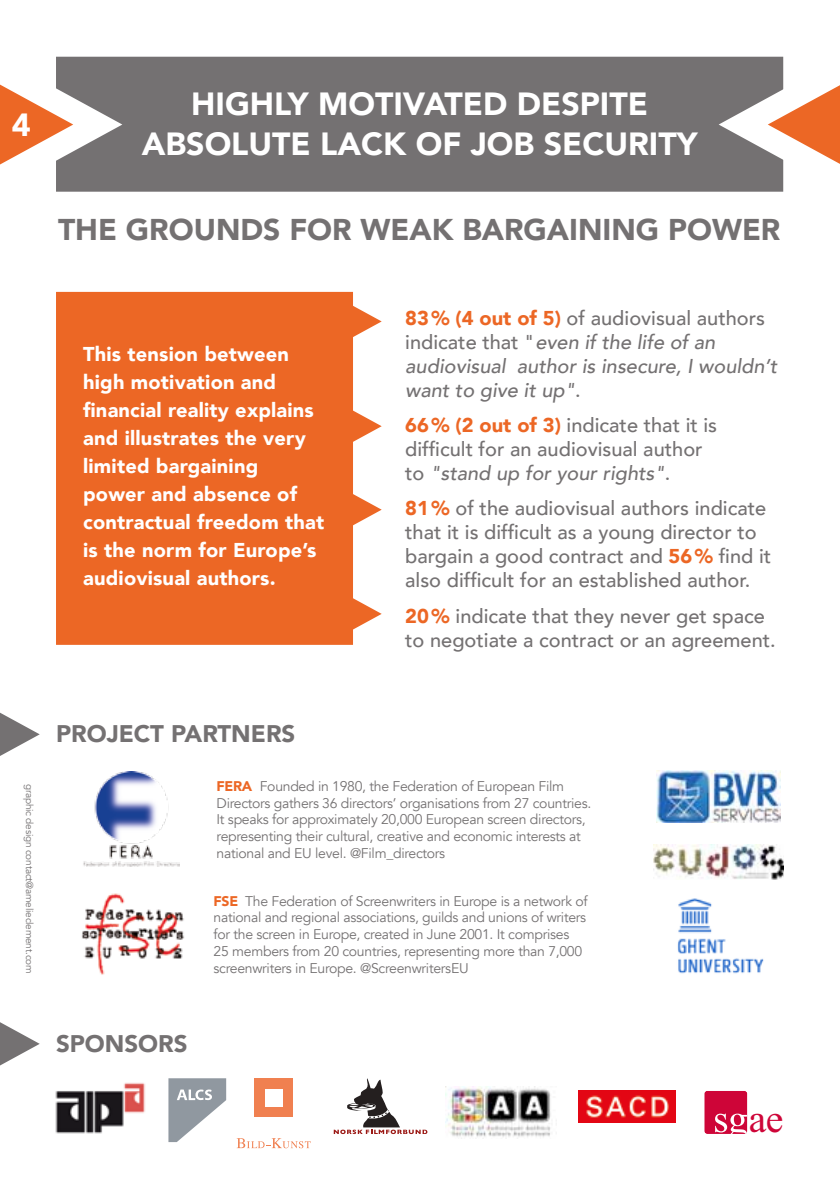
<style>
.page{position:relative;width:840px;height:1191px;background:#fff}
.page>*{position:absolute;margin:0;border:0;box-sizing:border-box;transform-origin:0 0}
.t1{font:39.6px "Times New Roman";color:#ce0538}
.t2{font:900 32px "Avenir";color:#fff}
.t3{font:900 30px "Avenir";color:#747172}
.t4{font:900 24px "Avenir";color:#747172}
.t5{font:500 20px/24px "Avenir";color:#747172}
.t6{font:900 20px/28px "Avenir";letter-spacing:.01em;color:#fff}
.t7{font:italic 500 20px/24px "Avenir";color:#747172}
.t8{font:14px/16.8px "Avenir";letter-spacing:-.02em;color:#747172}
.t9{font:10px "Avenir";letter-spacing:-.02em;color:#747172}
.s1{font-weight:900;font-style:normal;color:#ec6725}
.s2{font-style:normal}
.s3{font-weight:900;color:#ec6725}
.s4{font-style:italic}
</style>
<div class="page">
<div style="left:56px;top:57px;width:726px;height:135px;background:#747172;border:2px solid #747172"></div>
<div style="left:56px;top:292px;width:297px;height:353px;background:#ec6725"></div>
<svg style="left:350px;top:295px;width:31px;height:53px"></svg>
<svg style="left:350px;top:399px;width:31px;height:54px"></svg>
<svg style="left:0;top:712px;width:40px;height:44px"></svg>
<svg style="left:350px;top:483px;width:31px;height:53px"></svg>
<svg style="left:350px;top:587px;width:31px;height:53px"></svg>
<img style="left:83px;top:771px;width:96px;height:95px">
<img style="left:81px;top:893px;width:104px;height:82px">
<img style="left:656px;top:771px;width:123px;height:52px">
<img style="left:653px;top:844px;width:130px;height:36px">
<img style="left:677px;top:898px;width:87px;height:76px">
<svg style="left:0;top:82px;width:122px;height:85px"></svg>
<svg style="left:719px;top:82px;width:120px;height:85px"></svg>
<svg style="left:0;top:1022px;width:40px;height:43px"></svg>
<svg style="left:704px;top:1091px;width:43px;height:43px;background:#d42954"></svg>
<svg style="left:168px;top:1078px;width:58px;height:64px"></svg>
<img style="left:445px;top:1086px;width:106px;height:51px">
<img style="left:578px;top:1090px;width:97px;height:32px">
<img style="left:55px;top:1082px;width:90px;height:52px">
<div style="left:254px;top:1078px;width:39px;height:39px;background:#f08050"></div>
<div style="left:265px;top:1089px;width:17px;height:17px;background:#fff"></div>
<svg style="left:236px;top:1138px;width:74px;height:10px"></svg>
<svg style="left:333px;top:1078px;width:94px;height:56px"></svg>
<h2 class="t2" style="left:12px;top:98px;width:20px">4</h2>
<h2 class="t2" style="left:191px;top:77px;width:254px">Highly motivated</h2>
<h2 class="t2" style="left:516px;top:77px;width:21px">des</h2>
<h2 class="t2" style="left:579px;top:77px;width:49px">pite</h2>
<h2 class="t2" style="left:142px;top:117px;width:128px">abso lute</h2>
<h2 class="t2" style="left:320px;top:117px;width:246px">lack of job secur</h2>
<h2 class="t2" style="left:648px;top:117px;width:31px">itY</h2>
<h3 class="t3" style="left:58px;top:204px;width:91px">The grou</h3>
<h3 class="t3" style="left:216px;top:204px;width:95px">nds for</h3>
<h3 class="t3" style="left:360px;top:204px;width:144px">weak barga</h3>
<h3 class="t3" style="left:569px;top:204px;width:192px">ining power</h3>
<h3 class="t6" style="left:83px;top:339px;width:242px">This tension between high motivation and financial reality explains and illustrates the very limited bargaining power and absence of contractual freedom that is the norm for Europe’s audiovisual authors.</h3>
<h3 class="t7" style="left:405px;top:306px;width:373px"><span class="s1">83% (4 out of 5)</span> <span class="s2">of audiovisual authors indicate that "</span>even if the life of an audiovisual author is insecure, I wouldn’t want to give it up"<span class="s2">.</span></h3>
<h3 class="t5" style="left:405px;top:412px;width:313px"><span class="s3">66% (2 out of 3)</span> indicate that it is difficult for an audiovisual author to <span class="s4">"stand up for your rights"</span>.</h3>
<h3 class="t5" style="left:405px;top:495px;width:367px"><span class="s3">81%</span> of the audiovisual authors indicate that it is difficult as a young director to bargain a good contract and <span class="s3">56%</span> find it also difficult for an established author.</h3>
<h3 class="t5" style="left:405px;top:603px;width:372px"><span class="s3">20%</span> indicate that they never get space to negotiate a contract or an agreement.</h3>
<p class="t9" style="left:36px;top:783px;width:191px;rotate:90deg">graphic design contact@amelieclement.com</p>
<h3 class="t4" style="left:56px;top:713px;width:79px">project</h3>
<h3 class="t4" style="left:171px;top:713px;width:30px">part</h3>
<h3 class="t4" style="left:231px;top:713px;width:35px">ners</h3>
<p class="t8" style="left:216px;top:778px;width:376px"><span class="s3">FERA</span> Founded in 1980, the Federation of European Film Directors gathers 36 directors’ organisations from 27 countries.<br>It speaks for approximately 20,000 European screen directors, representing their cultural, creative and economic interests at national and EU level. @Film_directors</p>
<p class="t8" style="left:213px;top:892px;width:375px"><span class="s3">FSE</span> The Federation of Screenwriters in Europe is a network of national and regional associations, guilds and unions of writers for the screen in Europe, created in June 2001. It comprises 25 members from 20 countries, representing more than 7,000 screenwriters in Europe. @ScreenwritersEU</p>
<h3 class="t4" style="left:56px;top:1023px;width:18px">sponsors</h3>
<h1 class="t1" style="left:748px;top:1092px;width:36px">ae</h1>
</div>
